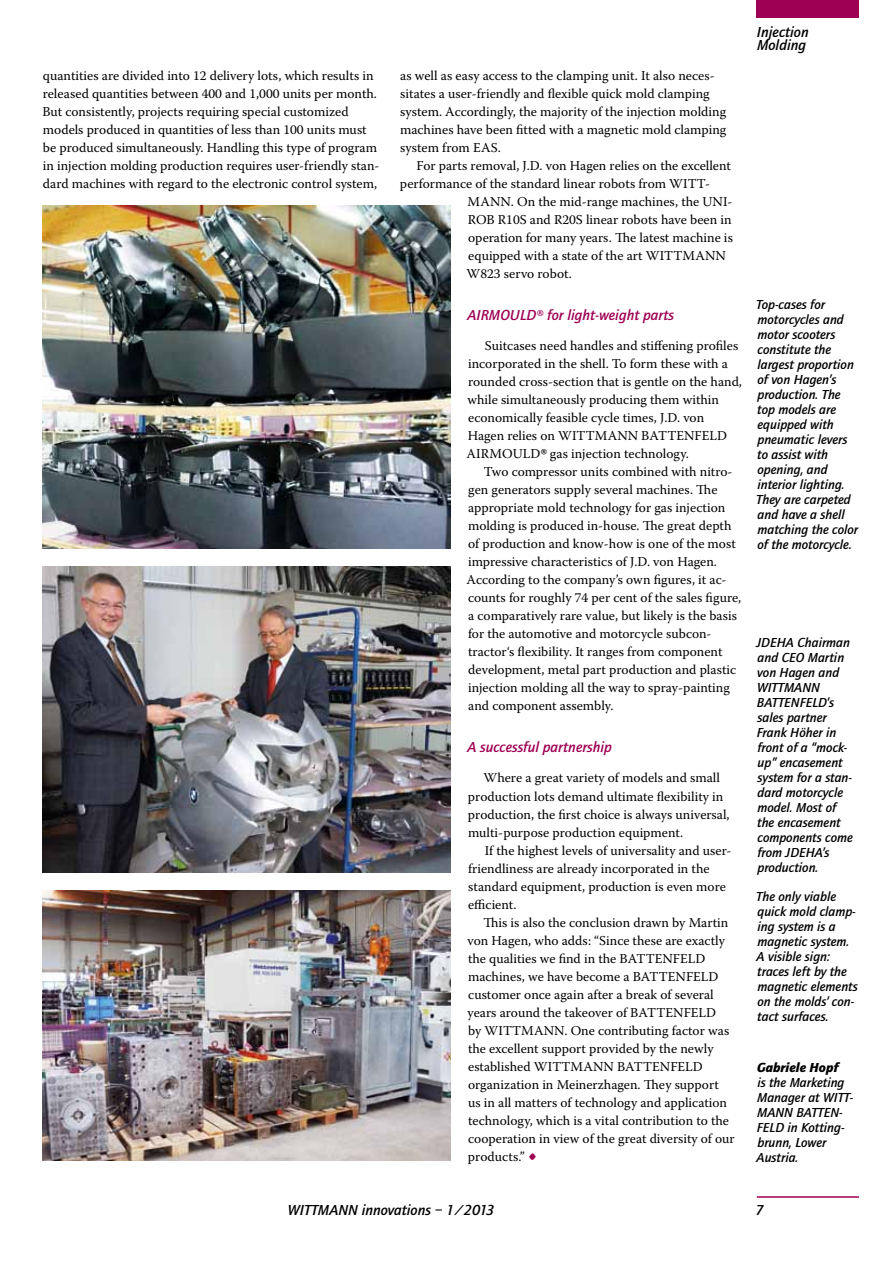
<style>
.page{position:relative;width:893px;height:1263px;background:#fff}
.page>*{position:absolute;margin:0;border:0;box-sizing:border-box;transform-origin:0 0}
.t1{font:italic 500 15px "Quay Sans";color:#9e0054}
.t2{font:italic 500 15px/13.5px "Quay Sans";color:#000}
.t3{font:13.5px/18px "Warnock Pro";color:#000}
.t4{font:italic 500 13.5px/15px "Quay Sans";color:#000}
.t5{font:italic 900 13.5px "Quay Sans";color:#000}
.s1{font-family:"Quay Sans";font-weight:500;font-style:italic}
.s2{font-size:24px;color:#9e0054}
</style>
<div class="page">
<div style="left:757px;top:0;width:102px;height:18px;background:#9e0054"></div>
<hr style="left:757px;top:1196px;width:102px;height:2px;background:#9e0054">
<img style="left:43px;top:206px;width:408px;height:342px">
<img style="left:43px;top:566px;width:408px;height:306px">
<img style="left:43px;top:891px;width:408px;height:270px">
<p class="t3" style="left:42px;top:66px;width:339px">quantities are divided into 12 delivery lots, which results in released quantities between 400 and 1,000 units per month.<br>But consistently, projects requiring special customized models produced in quantities of less than 100 units must be produced simultaneously. Handling this type of program in injection molding production requires user-friendly stan&shy;dard machines with regard to the electronic control system,</p>
<p class="t3" style="left:400px;top:66px;width:328px">as well as easy access to the clamping unit. It also neces&shy;sitates a user-friendly and flexible quick mold clamping system. Accordingly, the majority of the injection molding machines have been fitted with a magnetic mold clamping system from EAS.</p>
<p class="t3" style="left:417px;top:156px;width:316px">For parts removal, J.D. von Hagen relies on the excellent</p>
<p class="t3" style="left:400px;top:174px;width:312px">performance of the standard linear robots from WITT-</p>
<p class="t3" style="left:467px;top:192px;width:266px">MANN. On the mid-range machines, the UNI-</p>
<p class="t3" style="left:468px;top:210px;width:265px">ROB R10S and R20S linear robots have been in</p>
<p class="t3" style="left:468px;top:228px;width:266px">operation for many years. The latest machine is</p>
<p class="t3" style="left:468px;top:246px;width:259px">equipped with a state of the art WITTMANN</p>
<p class="t3" style="left:467px;top:264px;width:107px">W823 servo robot.</p>
<p class="t1" style="left:467px;top:306px;width:208px">AIRMOULD® for light-weight parts</p>
<p class="t3" style="left:467px;top:336px;width:277px;text-indent:18px">Suitcases need handles and stiffening profiles incorporated in the shell. To form these with a rounded cross-section that is gentle on the hand, while simultaneously producing them within economically feasible cycle times, J.D. von Hagen relies on WITTMANN BATTENFELD AIRMOULD<span class="s1">®</span> gas injection technology.</p>
<p class="t3" style="left:467px;top:462px;width:276px;text-indent:17px">Two compressor units combined with nitro&shy;gen generators supply several machines. The appropriate mold technology for gas injection molding is produced in-house. The great depth of production and know-how is one of the most impressive characteristics of J.D. von Hagen.<br>According to the company’s own figures, it ac&shy;counts for roughly 74 per cent of the sales figure, a comparatively rare value, but likely is the basis for the automotive and motorcycle subcon&shy;tractor‘s flexibility. It ranges from component development, metal part production and plastic injection molding all the way to spray-painting and component assembly.</p>
<p class="t1" style="left:467px;top:739px;width:146px">A successful partnership</p>
<p class="t3" style="left:468px;top:769px;width:263px;text-indent:16px">Where a great variety of models and small production lots demand ultimate flexibility in production, the first choice is always universal, multi-purpose production equipment.</p>
<p class="t3" style="left:468px;top:841px;width:265px;text-indent:17px">If the highest levels of universality and user&shy;friendliness are already incorporated in the standard equipment, production is even more efficient.</p>
<p class="t3" style="left:468px;top:913px;width:269px;text-indent:16px">This is also the conclusion drawn by Martin von Hagen, who adds: “Since these are exactly the qualities we find in the BATTENFELD machines, we have become a BATTENFELD customer once again after a break of several years around the takeover of BATTENFELD<br>by WITTMANN. One contributing factor was the excellent support provided by the newly established WITTMANN BATTENFELD organization in Meinerzhagen. They support<br>us in all matters of technology and application technology, which is a vital contribution to the cooperation in view of the great diversity of our products.” <span class="s2">•</span></p>
<p class="t2" style="left:757px;top:25px;width:53px">Injection<br>Molding</p>
<p class="t4" style="left:756px;top:297px;width:104px">Top-cases for motorcycles and motor scooters constitute the largest proportion of von Hagen’s production. The top models are equipped with pneumatic levers to assist with opening, and interior lighting.<br>They are carpeted and have a shell matching the color of the motorcycle.</p>
<p class="t4" style="left:756px;top:635px;width:98px">JDEHA Chairman and CEO Martin von Hagen and<br>WITTMANN<br>BATTENFELD’s sales partner<br>Frank Höher in front of a “mock&shy;up” encasement system for a stan&shy;dard motorcycle model. Most of the encasement components come from JDEHA’s production.</p>
<p class="t4" style="left:756px;top:889px;width:103px">The only viable quick mold clamp&shy;ing system is a magnetic system.<br>A visible sign: traces left by the magnetic elements on the molds’ con&shy;tact surfaces.</p>
<p class="t5" style="left:757px;top:1059px;width:83px">Gabriele Hopf</p>
<p class="t4" style="left:757px;top:1075px;width:98px">is the Marketing<br>Manager at WITT-<br>MANN BATTEN-<br>FELD in Kotting&shy;brunn, Lower<br>Austria.</p>
<p class="t2" style="left:288px;top:1203px;width:208px">WITTMANN innovations – 1/2013</p>
<p class="t2" style="left:756px;top:1203px;width:10px">7</p>
</div>
